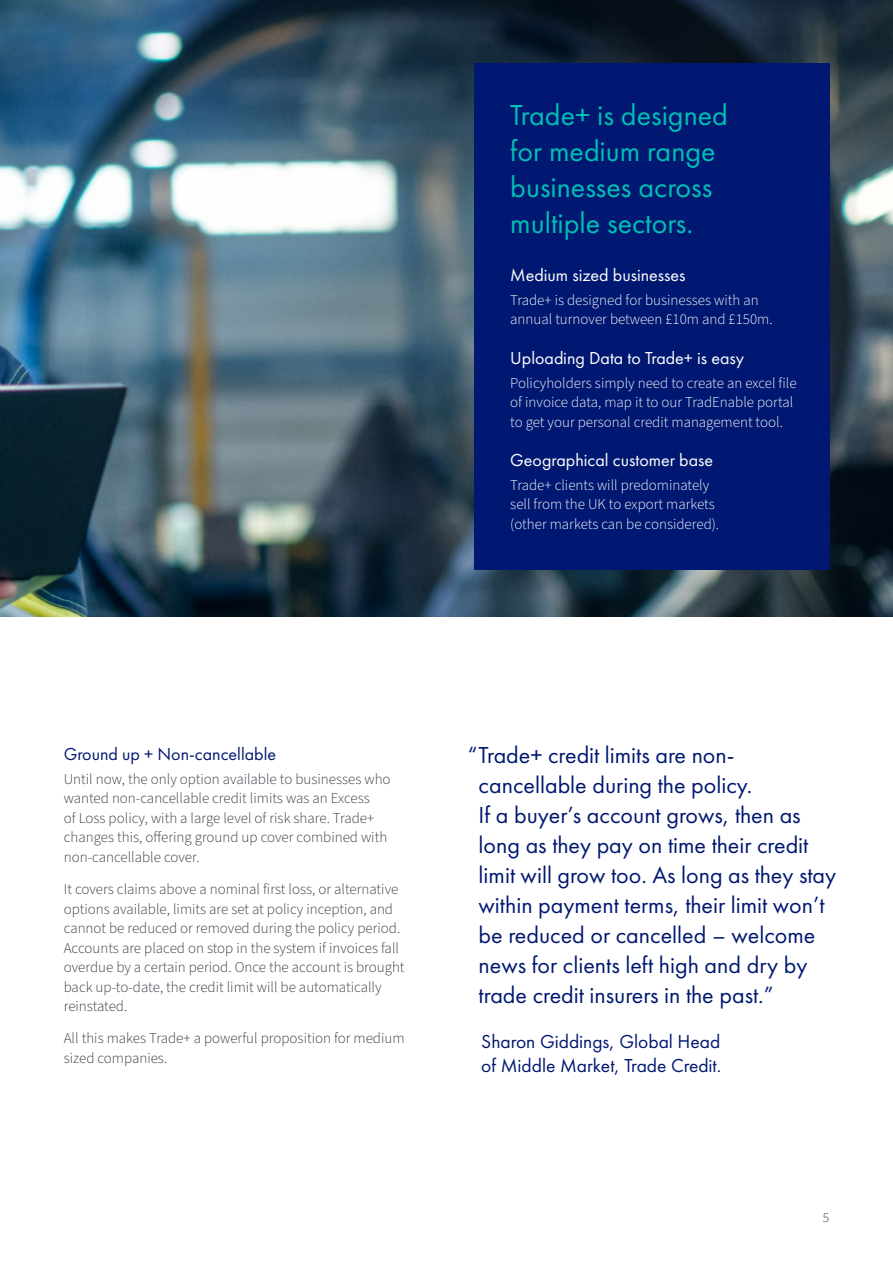
<style>
.page{position:relative;width:893px;height:1263px;background:#fff}
.page>*{position:absolute;margin:0;border:0;box-sizing:border-box;transform-origin:0 0}
.h2_teal{font:30px/36px "Futura PT";color:#00bfb3}
.quote_blue{font:24px/30px "Futura PT";color:#001871}
.quote_person{font:19.5px/24px "Futura PT";color:#001871}
.h3_wht{font:18px "Futura PT";color:#fff}
.bod_sub_head{font:18px "Futura PT";color:#001871}
.bod_p{font:300 15px/19.5px "Source Sans Pro";color:#343741}
.bod_wht{font:300 15px/19.5px "Source Sans Pro";color:#fff}
.t1{font:300 13.5px "Source Sans Pro";color:#343741}
</style>
<div class="page">
<img style="left:0;top:0;width:893px;height:617px">
<div style="left:474px;top:64px;width:355px;height:506px;background:#001871"></div>
<h2 class="h2_teal" style="left:510px;top:97px;width:219px">Trade+ is designed for medium range businesses across multiple sectors.</h2>
<h3 class="h3_wht" style="left:510px;top:264px;width:177px">Medium sized businesses</h3>
<p class="bod_wht" style="left:510px;top:290px;width:264px">Trade+ is designed for businesses with an annual turnover between £10m and £150m.</p>
<h3 class="h3_wht" style="left:510px;top:347px;width:235px">Uploading Data to Trade+ is easy</h3>
<p class="bod_wht" style="left:510px;top:373px;width:288px">Policyholders simply need to create an excel file of invoice data, map it to our TradEnable portal to get your personal credit management tool.</p>
<h3 class="h3_wht" style="left:510px;top:449px;width:204px">Geographical customer base</h3>
<p class="bod_wht" style="left:510px;top:475px;width:210px">Trade+ clients will predominately sell from the UK to export markets (other markets can be considered).</p>
<h2 class="bod_sub_head" style="left:64px;top:743px;width:214px">Ground up + Non-cancellable</h2>
<p class="bod_p" style="left:64px;top:769px;width:328px">Until now, the only option available to businesses who wanted non-cancellable credit limits was an Excess<br>of Loss policy, with a large level of risk share. Trade+ changes this, offering ground up cover combined with non-cancellable cover.</p>
<p class="bod_p" style="left:64px;top:880px;width:342px">It covers claims above a nominal first loss, or alternative options available, limits are set at policy inception, and cannot be reduced or removed during the policy period.<br>Accounts are placed on stop in the system if invoices fall overdue by a certain period. Once the account is brought back up-to-date, the credit limit will be automatically reinstated.</p>
<p class="bod_p" style="left:64px;top:1029px;width:342px">All this makes Trade+ a powerful proposition for medium sized companies.</p>
<p class="quote_blue" style="left:479px;top:740px;width:359px;text-indent:-11px">“Trade+ credit limits are non&shy;cancellable during the policy.<br>If a buyer’s account grows, then as long as they pay on time their credit limit will grow too. As long as they stay within payment terms, their limit won’t be reduced or cancelled – welcome news for clients left high and dry by trade credit insurers in the past.”</p>
<p class="quote_person" style="left:481px;top:1029px;width:241px">Sharon Giddings, Global Head of Middle Market, Trade Credit.</p>
<p class="t1" style="left:823px;top:1208px;width:8px">5</p>
</div>
